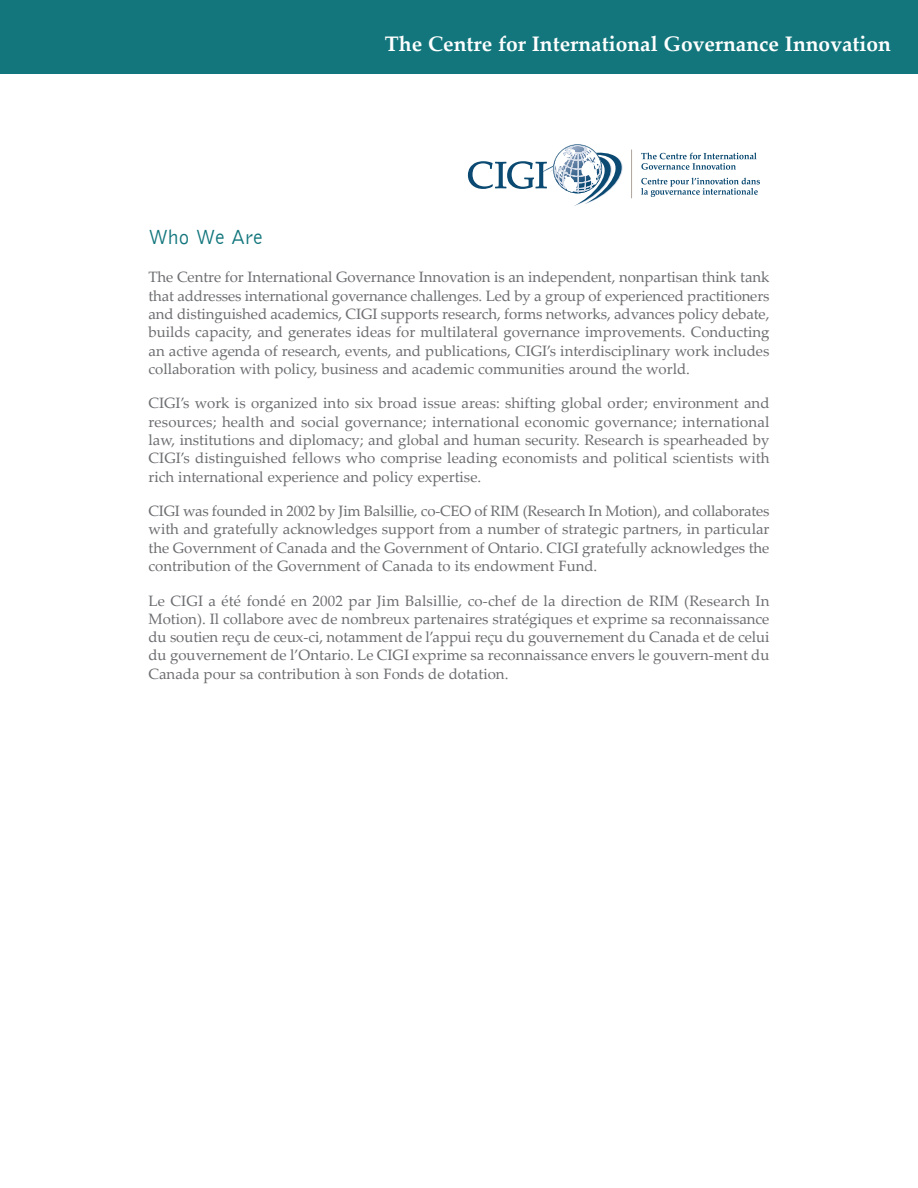
<style>
.page{position:relative;width:918px;height:1188px;background:#fff}
.page>*{position:absolute;margin:0;border:0;box-sizing:border-box;transform-origin:0 0}
.t1{font:700 21px "Palatino Linotype";color:#fff}
.t2{font:300 21px "Bell Gothic";color:#12767c}
.t3{font:15px/18.3px "Palatino Linotype";color:#6c6d70;text-align:justify}
</style>
<div class="page">
<div style="left:0;top:0;width:918px;height:74px;background:#12767c"></div>
<svg style="left:468px;top:145px;width:155px;height:61px"></svg>
<svg style="left:641px;top:178px;width:119px;height:19px"></svg>
<svg style="left:641px;top:153px;width:116px;height:17px"></svg>
<hr style="left:631px;top:149px;width:1px;height:49px;background:#b4a8a3">
<h1 class="t1" style="left:385px;top:36px;width:508px">The Centre for International Governance Innovation</h1>
<h1 class="t2" style="left:148px;top:226px;width:116px">Who We Are</h1>
<p class="t3" style="left:148px;top:270px;width:623px">The Centre for International Governance Innovation is an independent, nonpartisan think tank that addresses international governance challenges. Led by a group of experienced practitioners and distinguished academics, CIGI supports research, forms networks, advances policy debate, builds capacity, and generates ideas for multilateral governance improvements. Conducting an active agenda of research, events, and publications, CIGI’s interdisciplinary work includes collaboration with policy, business and academic communities around the world.</p>
<p class="t3" style="left:149px;top:396px;width:623px">CIGI’s work is organized into six broad issue areas: shifting global order; environment and resources; health and social governance; international economic governance; international law, institutions and diplomacy; and global and human security. research is spearheaded by CIGI’s distinguished fellows who comprise leading economists and political scientists with rich international experience and policy expertise.</p>
<p class="t3" style="left:149px;top:504px;width:623px">CIGI was founded in 2002 by Jim Balsillie, co-CEO of rIM (research In Motion), and collaborates with and gratefully acknowledges support from a number of strategic partners, in particular the Government of Canada and the Government of Ontario. CIGI gratefully acknowledges the contribution of the Government of Canada to its endowment Fund.</p>
<p class="t3" style="left:148px;top:593px;width:623px">Le CIGI a été fondé en 2002 par Jim Balsillie, co-chef de la direction de rIM (research In Motion). Il collabore avec de nombreux partenaires stratégiques et exprime sa reconnaissance du soutien reçu de ceux-ci, notamment de l’appui reçu du gouvernement du Canada et de celui du gouvernement de l’Ontario. Le CIGI exprime sa reconnaissance envers le gouvern-ment du Canada pour sa contribution à son Fonds de dotation.</p>
</div>
